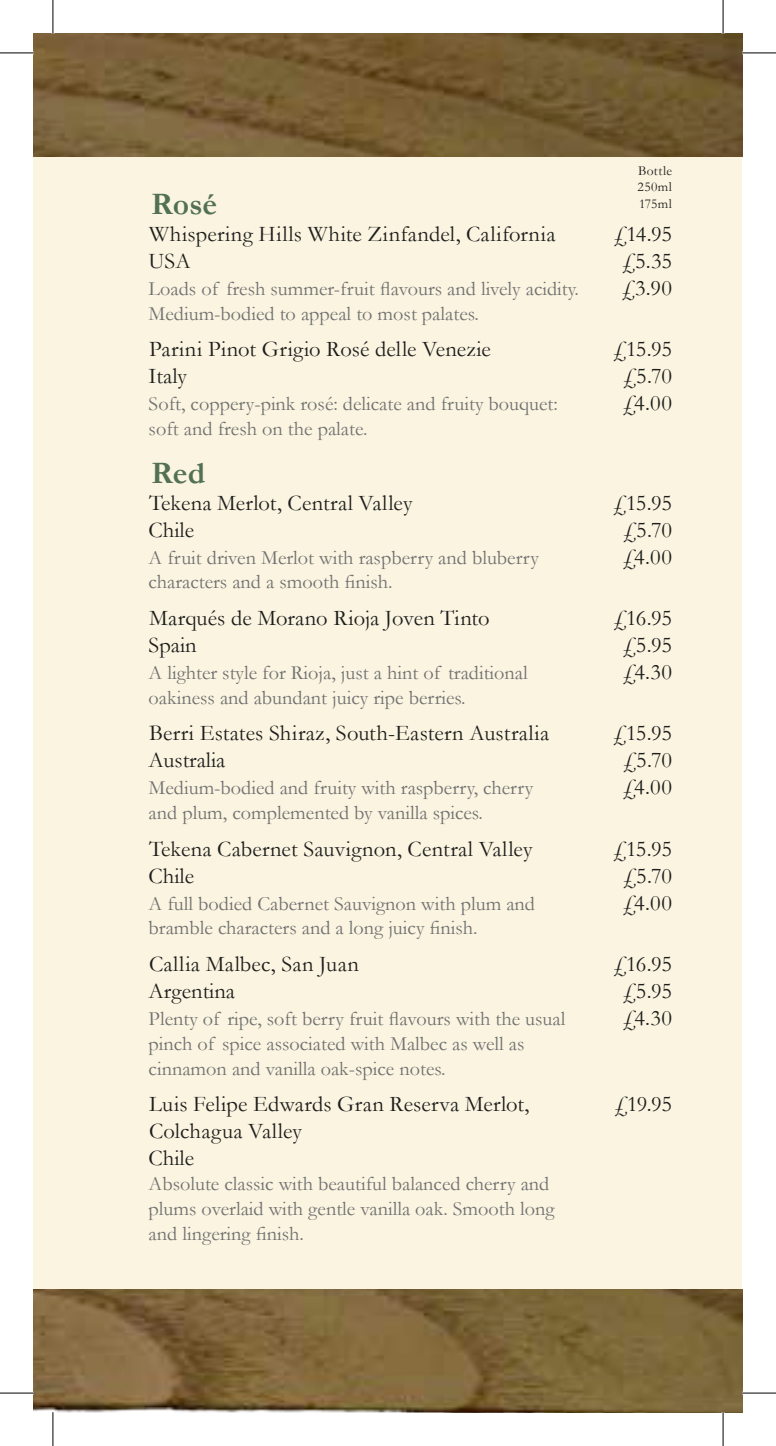
<style>
.page{position:relative;width:776px;height:1446px;background:#fff}
.page>*{position:absolute;margin:0;border:0;box-sizing:border-box;transform-origin:0 0}
.t1{font:700 31.5px "Garamond";color:#527154}
.t2{font:22.5px/27px "Garamond";letter-spacing:.005em;color:#1d1d1b}
.t3{font:20.25px/24.8px "Garamond";color:#70706f}
.t4{font:13.5px/16.2px "Garamond";letter-spacing:.03em;color:#1d1d1b;text-align:justify}
</style>
<div class="page">
<div style="left:34px;top:153px;width:708px;height:1148px;background:#faf4e1"></div>
<img style="left:34px;top:1289px;width:708px;height:122px">
<img style="left:34px;top:34px;width:708px;height:123px">
<hr style="left:0;top:53px;width:34px;height:1px;background:#000">
<hr style="left:742px;top:53px;width:33px;height:1px;background:#000">
<hr style="left:0;top:1392px;width:34px;height:1px;background:#000">
<hr style="left:742px;top:1392px;width:33px;height:1px;background:#000">
<hr style="left:53px;top:0;width:1px;height:34px;background:#000">
<hr style="left:53px;top:1411px;width:1px;height:34px;background:#000">
<hr style="left:722px;top:0;width:1px;height:34px;background:#000">
<hr style="left:722px;top:1411px;width:1px;height:34px;background:#000">
<p class="t4" style="left:637px;top:163px;width:36px">Bottle 250ml 175ml</p>
<h1 class="t1" style="left:151px;top:185px;width:67px">Rosé</h1>
<p class="t2" style="left:149px;top:220px;width:408px">Whispering Hills White Zinfandel, California</p>
<p class="t2" style="left:613px;top:220px;width:60px">£14.95</p>
<p class="t2" style="left:149px;top:247px;width:43px">USA</p>
<p class="t2" style="left:622px;top:247px;width:51px">£5.35</p>
<p class="t3" style="left:149px;top:276px;width:432px">Loads of fresh summer-fruit flavours and lively acidity.</p>
<p class="t2" style="left:621px;top:274px;width:52px">£3.90</p>
<p class="t3" style="left:149px;top:301px;width:331px">Medium-bodied to appeal to most palates.</p>
<p class="t2" style="left:149px;top:335px;width:343px">Parini Pinot Grigio Rosé delle Venezie</p>
<p class="t2" style="left:613px;top:335px;width:60px">£15.95</p>
<p class="t2" style="left:149px;top:362px;width:40px">Italy</p>
<p class="t2" style="left:623px;top:362px;width:50px">£5.70</p>
<p class="t3" style="left:149px;top:391px;width:410px">Soft, coppery-pink rosé: delicate and fruity bouquet:</p>
<p class="t2" style="left:622px;top:389px;width:51px">£4.00</p>
<p class="t3" style="left:149px;top:416px;width:220px">soft and fresh on the palate.</p>
<h1 class="t1" style="left:151px;top:453px;width:55px">Red</h1>
<p class="t2" style="left:149px;top:488px;width:265px">Tekena Merlot, Central Valley</p>
<p class="t2" style="left:613px;top:488px;width:60px">£15.95</p>
<p class="t2" style="left:149px;top:515px;width:47px">Chile</p>
<p class="t2" style="left:623px;top:515px;width:50px">£5.70</p>
<p class="t3" style="left:149px;top:544px;width:391px">A fruit driven Merlot with raspberry and bluberry</p>
<p class="t2" style="left:622px;top:542px;width:51px">£4.00</p>
<p class="t3" style="left:149px;top:569px;width:245px">characters and a smooth finish.</p>
<p class="t2" style="left:149px;top:604px;width:342px">Marqués de Morano Rioja Joven Tinto</p>
<p class="t2" style="left:613px;top:604px;width:60px">£16.95</p>
<p class="t2" style="left:149px;top:631px;width:50px">Spain</p>
<p class="t2" style="left:622px;top:631px;width:51px">£5.95</p>
<p class="t3" style="left:149px;top:660px;width:380px">A lighter style for Rioja, just a hint of traditional</p>
<p class="t2" style="left:623px;top:658px;width:51px">£4.30</p>
<p class="t3" style="left:149px;top:684px;width:318px">oakiness and abundant juicy ripe berries.</p>
<p class="t2" style="left:149px;top:719px;width:402px">Berri Estates Shiraz, South-Eastern Australia</p>
<p class="t2" style="left:613px;top:719px;width:60px">£15.95</p>
<p class="t2" style="left:149px;top:746px;width:78px">Australia</p>
<p class="t2" style="left:623px;top:746px;width:50px">£5.70</p>
<p class="t3" style="left:149px;top:775px;width:386px">Medium-bodied and fruity with raspberry, cherry</p>
<p class="t2" style="left:622px;top:773px;width:51px">£4.00</p>
<p class="t3" style="left:149px;top:800px;width:336px">and plum, complemented by vanilla spices.</p>
<p class="t2" style="left:149px;top:834px;width:385px">Tekena Cabernet Sauvignon, Central Valley</p>
<p class="t2" style="left:613px;top:834px;width:60px">£15.95</p>
<p class="t2" style="left:149px;top:861px;width:47px">Chile</p>
<p class="t2" style="left:623px;top:861px;width:50px">£5.70</p>
<p class="t3" style="left:149px;top:890px;width:388px">A full bodied Cabernet Sauvignon with plum and</p>
<p class="t2" style="left:622px;top:888px;width:51px">£4.00</p>
<p class="t3" style="left:149px;top:915px;width:330px">bramble characters and a long juicy finish.</p>
<p class="t2" style="left:149px;top:950px;width:211px">Callia Malbec, San Juan</p>
<p class="t2" style="left:613px;top:950px;width:60px">£16.95</p>
<p class="t2" style="left:149px;top:977px;width:88px">Argentina</p>
<p class="t2" style="left:622px;top:977px;width:51px">£5.95</p>
<p class="t3" style="left:149px;top:1006px;width:418px">Plenty of ripe, soft berry fruit flavours with the usual</p>
<p class="t2" style="left:622px;top:1004px;width:51px">£4.30</p>
<p class="t3" style="left:149px;top:1030px;width:377px">pinch of spice associated with Malbec as well as cinnamon and vanilla oak-spice notes.</p>
<p class="t2" style="left:149px;top:1090px;width:382px">Luis Felipe Edwards Gran Reserva Merlot,</p>
<p class="t2" style="left:614px;top:1090px;width:59px">£19.95</p>
<p class="t2" style="left:149px;top:1117px;width:155px">Colchagua Valley<br>Chile</p>
<p class="t3" style="left:149px;top:1170px;width:407px">Absolute classic with beautiful balanced cherry and plums overlaid with gentle vanilla oak. Smooth long and lingering finish.</p>
</div>
